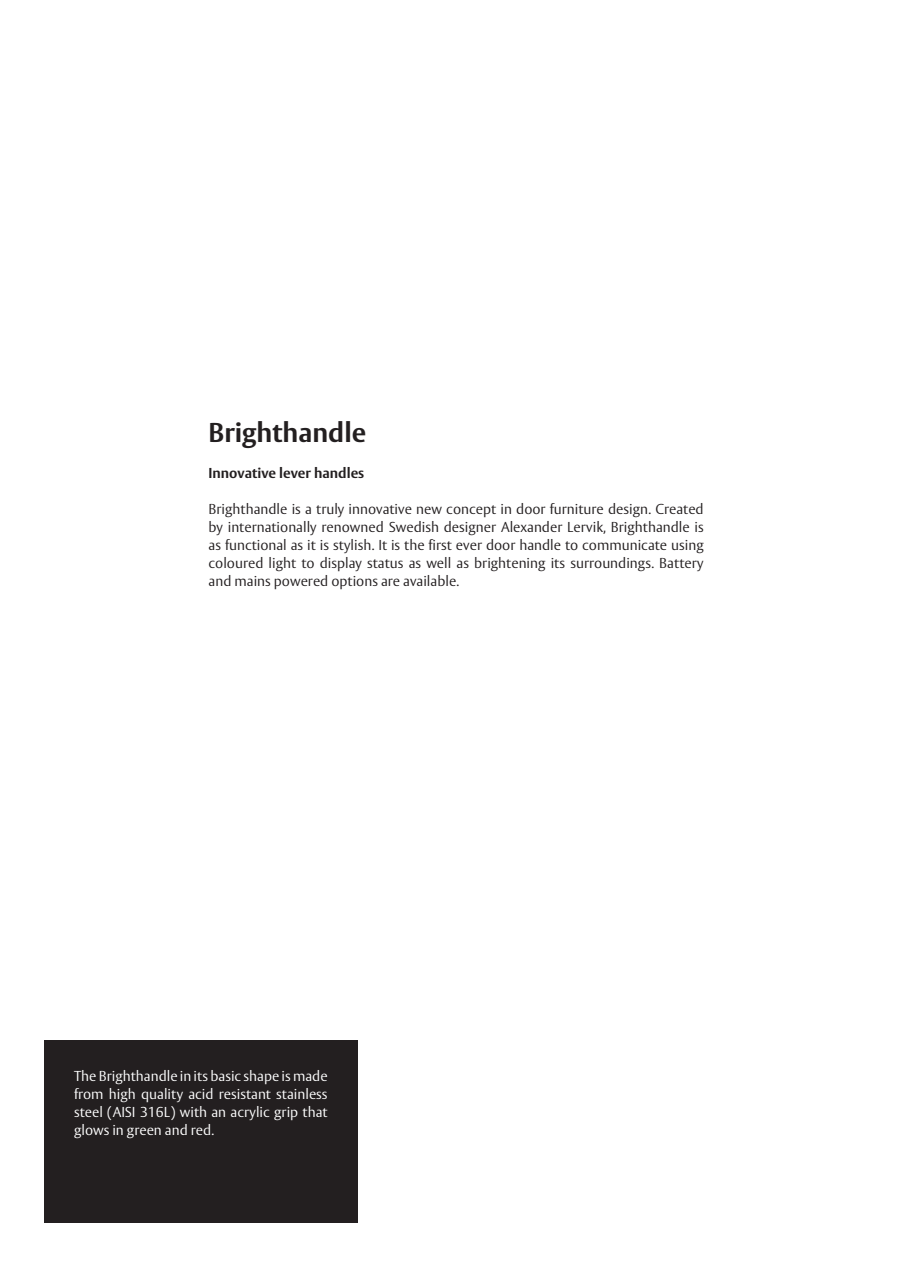
<style>
.page{position:relative;width:897px;height:1267px;background:#fff}
.page>*{position:absolute;margin:0;border:0;box-sizing:border-box;transform-origin:0 0}
.t1{font:700 27px "ASSA Vesta";color:#231f20}
.t2{font:300 14.25px/18px "ASSA Vesta";color:#231f20;text-align:justify}
.t3{font:300 14.25px/18px "ASSA Vesta";color:#fff;text-align:justify}
.t4{font:700 14.25px "ASSA Vesta";color:#231f20}
</style>
<div class="page">
<div style="left:44px;top:1040px;width:313px;height:182px;background:#231f20"></div>
<h1 class="t1" style="left:208px;top:416px;width:159px">Brighthandle</h1>
<p class="t4" style="left:208px;top:464px;width:157px">Innovative lever handles</p>
<p class="t2" style="left:208px;top:501px;width:496px">Brighthandle is a truly innovative new concept in door furniture design. Created by internationally renowned Swedish designer Alexander Lervik, Brighthandle is as functional as it is stylish. It is the first ever door handle to communicate using coloured light to display status as well as brightening its surroundings. Battery and mains powered options are available.</p>
<p class="t3" style="left:74px;top:1067px;width:255px">The Brighthandle in its basic shape is made from high quality acid resistant stainless steel (AISI 316L) with an acrylic grip that glows in green and red.</p>
</div>
